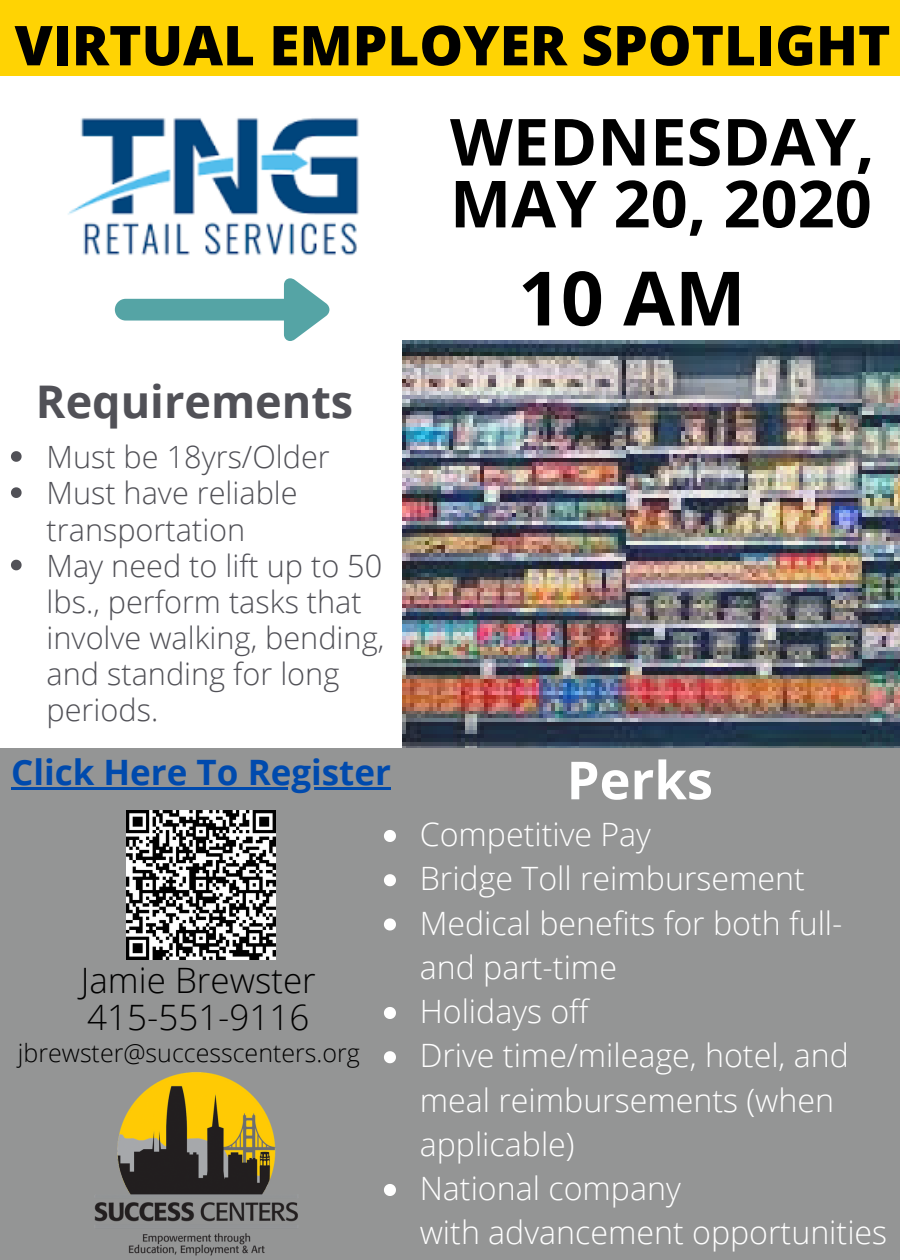
<style>
.page{position:relative;width:900px;height:1260px;background:#fff}
.page>*{position:absolute;margin:0;border:0;box-sizing:border-box;transform-origin:0 0}
.t1{font:700 75px "Open Sans";color:#000}
.t2{font:700 65px/62px "Open Sans";color:#000}
.t3{font:800 55px "Open Sans";color:#000}
.t4{font:700 52.5px "Open Sans";color:#fff}
.t5{font:700 45px "Open Sans";color:#515157}
.t6{font:300 35px/37.5px "Open Sans";color:#000}
.t7{font:700 35px "Open Sans";color:#004aad}
.t8{font:300 32.25px/44.2px "Open Sans";color:#fff}
.t9{font:300 30.75px/36.2px "Open Sans";color:#515157}
.t10{font:300 25px "Open Sans";color:#000}
</style>
<div class="page">
<img style="left:402px;top:341px;width:498px;height:407px">
<div style="left:0;top:0;width:900px;height:76px;background:#ffd303"></div>
<div style="left:0;top:748px;width:900px;height:512px;background:#949595"></div>
<img style="left:94px;top:1072px;width:204px;height:184px">
<svg style="left:115px;top:278px;width:214px;height:63px"></svg>
<img style="left:127px;top:811px;width:148px;height:148px">
<img style="left:68px;top:118px;width:291px;height:138px">
<svg style="left:384px;top:830px;width:12px;height:12px"></svg>
<svg style="left:384px;top:874px;width:12px;height:12px"></svg>
<svg style="left:384px;top:918px;width:12px;height:13px"></svg>
<svg style="left:384px;top:1007px;width:12px;height:12px"></svg>
<svg style="left:384px;top:1051px;width:12px;height:12px"></svg>
<svg style="left:384px;top:1184px;width:12px;height:12px"></svg>
<svg style="left:11px;top:451px;width:11px;height:11px"></svg>
<svg style="left:11px;top:487px;width:11px;height:11px"></svg>
<svg style="left:11px;top:560px;width:11px;height:10px"></svg>
<hr style="left:11px;top:787px;width:380px;height:3px;background:#004aad">
<h3 class="t3" style="left:15px;top:7px;width:877px">VIRTUAL EMPLOYER SPOTLIGHT</h3>
<h2 class="t2" style="left:450px;top:109px;width:426px">WEDNESDAY,<br>MAY 20, 2020</h2>
<h3 class="t5" style="left:36px;top:370px;width:319px">Requirements</h3>
<p class="t9" style="left:47px;top:438px;width:339px">Must be 18yrs/Older<br>Must have reliable transportation<br>May need to lift up to 50 lbs., perform tasks that involve walking, bending, and standing for long periods.</p>
<p class="t7" style="left:11px;top:748px;width:381px">Click Here To Register</p>
<p class="t6" style="left:81px;top:960px;width:237px">Jamie Brewster<br>415-551-9116</p>
<p class="t10" style="left:18px;top:1035px;width:343px">jbrewster@successcenters.org</p>
<h1 class="t1" style="left:518px;top:245px;width:229px">10 AM</h1>
<h3 class="t4" style="left:567px;top:743px;width:148px">Perks</h3>
<p class="t8" style="left:420px;top:811px;width:469px">Competitive Pay<br>Bridge Toll reimbursement<br>Medical benefits for both full&shy;and part-time<br>Holidays off<br>Drive time/mileage, hotel, and meal reimbursements (when applicable)<br>National company<br>with advancement opportunities</p>
</div>
